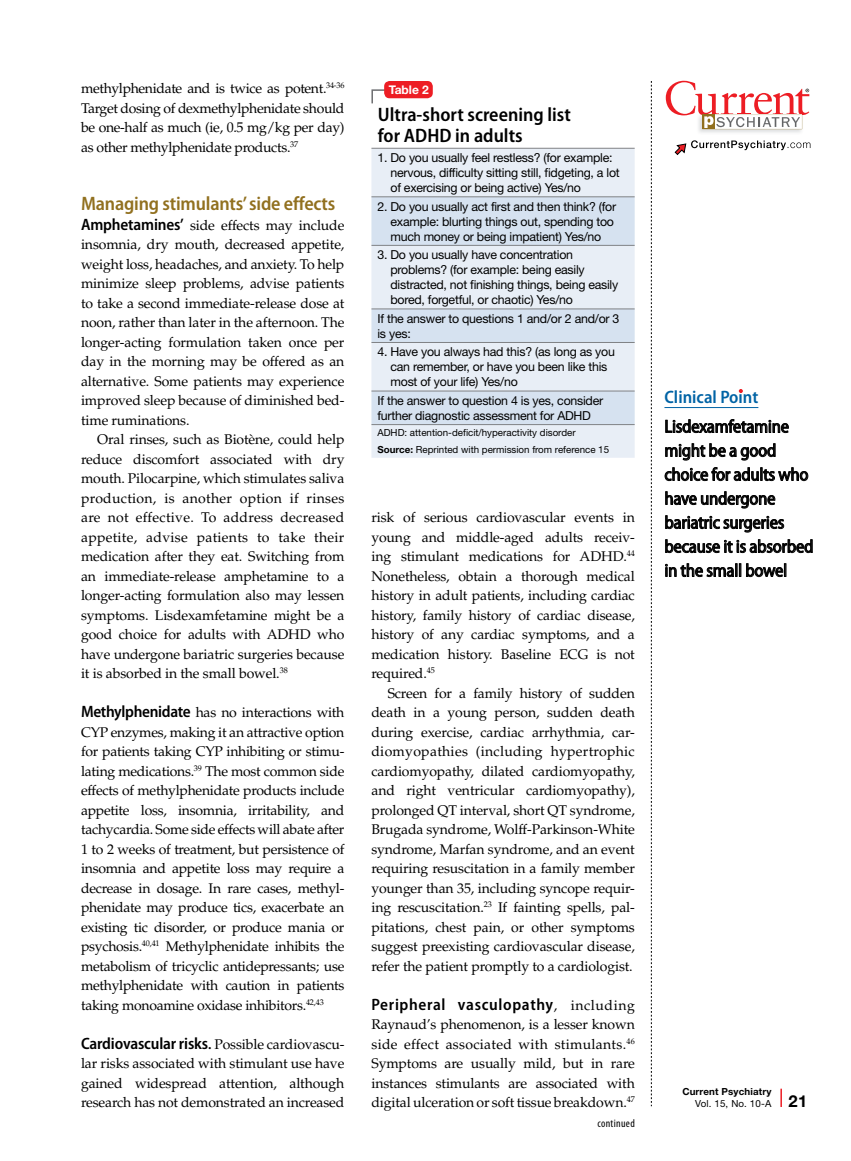
<style>
.page{position:relative;width:851px;height:1161px;background:#fff}
.page>*{position:absolute;margin:0;border:0;box-sizing:border-box;transform-origin:0 0}
.tabletitle{font:600 semi-condensed 19.5px/21px "Myriad Pro";color:#000}
.sub2{font:600 semi-condensed 19.5px "Myriad Pro";letter-spacing:-.01em;color:#91701f}
.clinical_point{font:semi-condensed 18px/24px "Myriad Pro";letter-spacing:-.01em;color:#000}
.t1{font:600 semi-condensed 18px "Myriad Pro";color:#0063a5}
.body{font:600 semi-condensed 16.5px "Myriad Pro";letter-spacing:.04em;color:#000}
.body-2{font:14.1px/19.5px "Palatino LT Std";letter-spacing:-.01em;color:#000;text-align:justify}
.body_indent{font:14.1px/19.5px "Palatino LT Std";letter-spacing:-.01em;color:#000;text-align:justify}
.tablebody{font:12.3px/15px "Helvetica Neue LT Std";letter-spacing:-.02em;color:#000}
.tabletitle_no{font:700 12px "Helvetica Neue LT Std";color:#fff}
.t2{font:condensed 11.25px "Myriad Pro";letter-spacing:.03em;color:#000}
.source{font:9.75px "Helvetica Neue LT Std";color:#000}
.t3{font:700 9.75px/12px "Helvetica Neue LT Std";letter-spacing:.015em;color:#000}
.s1{font-family:"Myriad Pro";font-weight:600;font-stretch:semi-condensed;font-size:16.5px}
.s2{font-weight:700}
.s3{font-family:"Palatino LT Std";font-weight:400;font-stretch:normal;font-size:14.1px}
.s4{font-weight:400}
.s5{font-size:16.5px}
</style>
<div class="page">
<svg style="left:651px;top:81px;width:1px;height:1025px"></svg>
<svg style="left:780px;top:1089px;width:1px;height:18px"></svg>
<svg style="left:674px;top:140px;width:136px;height:15px"></svg>
<img style="left:698px;top:129px;width:105px;height:4px">
<svg style="left:665px;top:81px;width:144px;height:48px"></svg>
<hr style="left:664px;top:407px;width:94px;height:1px;background:#0063a5">
<svg style="left:665px;top:419px;width:123px;height:15px"></svg>
<svg style="left:665px;top:443px;width:110px;height:18px"></svg>
<svg style="left:664px;top:467px;width:144px;height:15px"></svg>
<svg style="left:665px;top:491px;width:110px;height:18px"></svg>
<svg style="left:665px;top:515px;width:119px;height:18px"></svg>
<svg style="left:665px;top:539px;width:147px;height:14px"></svg>
<svg style="left:665px;top:563px;width:121px;height:15px"></svg>
<svg style="left:738px;top:389px;width:4px;height:4px"></svg>
<svg style="left:371px;top:89px;width:16px;height:15px"></svg>
<div style="left:384px;top:81px;width:49px;height:17px;background:#ed1d24;border-radius:5px"></div>
<div style="left:371px;top:149px;width:263px;height:309px;background:#e8eef6"></div>
<svg style="left:371px;top:198px;width:263px;height:226px;background:#dee7f2"></svg>
<hr style="left:371px;top:424px;width:263px;height:1px;background:#808285">
<hr style="left:371px;top:342px;width:263px;height:1px;background:#808285">
<hr style="left:371px;top:391px;width:263px;height:1px;background:#808285">
<hr style="left:371px;top:245px;width:263px;height:1px;background:#808285">
<hr style="left:371px;top:309px;width:263px;height:1px;background:#808285">
<hr style="left:371px;top:148px;width:263px;height:1px;background:#808285">
<hr style="left:371px;top:197px;width:263px;height:1px;background:#808285">
<p class="body_indent" style="left:81px;top:79px;width:265px">methylphenidate and is twice as potent.<sup>34-36<br></sup>Target dosing of dexmethylphenidate should be one-half as much (ie, 0.5 mg/kg per day) as other methylphenidate products.<sup>37</sup></p>
<p class="sub2" style="left:81px;top:191px;width:256px">Managing stimulants’ side effects</p>
<p class="body-2" style="left:81px;top:215px;width:265px"><span class="s1">Amphetamines’</span> side effects may include insomnia, dry mouth, decreased appetite, weight loss, headaches, and anxiety. To help minimize sleep problems, advise patients to take a second immediate-release dose at noon, rather than later in the afternoon. The longer-acting formulation taken once per day in the morning may be offered as an alternative. Some patients may experience improved sleep because of diminished bed&shy;time ruminations.</p>
<p class="body_indent" style="left:81px;top:430px;width:265px;text-indent:16px">Oral rinses, such as Biotène, could help reduce discomfort associated with dry mouth. Pilocarpine, which stimulates saliva production, is another option if rinses are not effective. To address decreased appetite, advise patients to take their medication after they eat. Switching from an immediate-release amphetamine to a longer-acting formulation also may lessen symptoms. Lisdexamfetamine might be a good choice for adults with ADHD who have undergone bariatric surgeries because it is absorbed in the small bowel.<sup>38</sup></p>
<p class="body-2" style="left:81px;top:703px;width:265px"><span class="s1">Methylphenidate</span> has no interactions with CYP enzymes, making it an attractive option for patients taking CYP inhibiting or stimu&shy;lating medications.<sup>39</sup> The most common side effects of methylphenidate products include appetite loss, insomnia, irritability, and tachycardia. Some side effects will abate after 1 to 2 weeks of treatment, but persistence of insomnia and appetite loss may require a decrease in dosage. In rare cases, methyl&shy;phenidate may produce tics, exacerbate an existing tic disorder, or produce mania or psychosis.<sup>40,41</sup> Methylphenidate inhibits the metabolism of tricyclic antidepressants; use methylphenidate with caution in patients taking monoamine oxidase inhibitors.<sup>42,43</sup></p>
<p class="body-2" style="left:81px;top:1034px;width:265px"><span class="s1">Cardiovascular risks</span><span class="s2">.</span> Possible cardiovascu&shy;lar risks associated with stimulant use have gained widespread attention, although research has not demonstrated an increased</p>
<p class="tabletitle_no" style="left:389px;top:82px;width:42px">Table 2</p>
<p class="tabletitle" style="left:378px;top:104px;width:194px">Ultra-short screening list for ADHD in adults</p>
<p class="tablebody" style="left:390px;top:150px;width:231px;text-indent:-13px">1. Do you usually feel restless? (for example: nervous, difficulty sitting still, fidgeting, a lot of exercising or being active) Yes/no</p>
<p class="tablebody" style="left:390px;top:198px;width:227px;text-indent:-13px">2. Do you usually act first and then think? (for example: blurting things out, spending too much money or being impatient) Yes/no</p>
<p class="tablebody" style="left:390px;top:247px;width:229px;text-indent:-13px">3. Do you usually have concentration problems? (for example: being easily distracted, not finishing things, being easily bored, forgetful, or chaotic) Yes/no</p>
<p class="tablebody" style="left:377px;top:311px;width:243px">If the answer to questions 1 and/or 2 and/or 3 is yes:</p>
<p class="tablebody" style="left:390px;top:344px;width:226px;text-indent:-13px">4. Have you always had this? (as long as you can remember, or have you been like this most of your life) Yes/no</p>
<p class="tablebody" style="left:377px;top:393px;width:227px">If the answer to question 4 is yes, consider further diagnostic assessment for ADHD</p>
<p class="source" style="left:377px;top:427px;width:200px">ADHD: attention-deficit/hyperactivity disorder</p>
<p class="source" style="left:377px;top:444px;width:233px"><span class="s2">Source:</span> Reprinted with permission from reference 15</p>
<p class="body-2" style="left:371px;top:508px;width:265px">risk of serious cardiovascular events in young and middle-aged adults receiv&shy;ing stimulant medications for ADHD.<sup>44<br></sup>Nonetheless, obtain a thorough medical history in adult patients, including cardiac history, family history of cardiac disease, history of any cardiac symptoms, and a medication history. Baseline ECG is not required.<sup>45</sup></p>
<p class="body_indent" style="left:371px;top:683px;width:265px;text-indent:16px">Screen for a family history of sudden death in a young person, sudden death during exercise, cardiac arrhythmia, car&shy;diomyopathies (including hypertrophic cardiomyopathy, dilated cardiomyopathy, and right ventricular cardiomyopathy), prolonged QT interval, short QT syndrome, Brugada syndrome, Wolff-Parkinson-White syndrome, Marfan syndrome, and an event requiring resuscitation in a family member younger than 35, including syncope requir&shy;ing rescuscitation.<sup>23</sup> If fainting spells, pal&shy;pitations, chest pain, or other symptoms suggest preexisting cardiovascular disease, refer the patient promptly to a cardiologist.</p>
<p class="body" style="left:371px;top:994px;width:265px">Peripheral vasculopathy<span class="s3">, including</span></p>
<p class="body-2" style="left:371px;top:1015px;width:265px">Raynaud’s phenomenon, is a lesser known side effect associated with stimulants.<sup>46<br></sup>Symptoms are usually mild, but in rare instances stimulants are associated with digital ulceration or soft tissue breakdown.<sup>47</sup></p>
<p class="t2" style="left:597px;top:1116px;width:39px">continued</p>
<p class="t1" style="left:664px;top:386px;width:95px">Clinical Point</p>
<p class="clinical_point" style="left:664px;top:414px;width:150px">Lisdexamfetamine might be a good choice for adults who have undergone bariatric surgeries because it is absorbed in the small bowel</p>
<p class="t3" style="left:695px;top:1085px;width:114px;text-indent:-13px">Current Psychiatry<br><span class="s4">Vol. 15, No. 10-A</span> <span class="s5">21</span></p>
</div>
